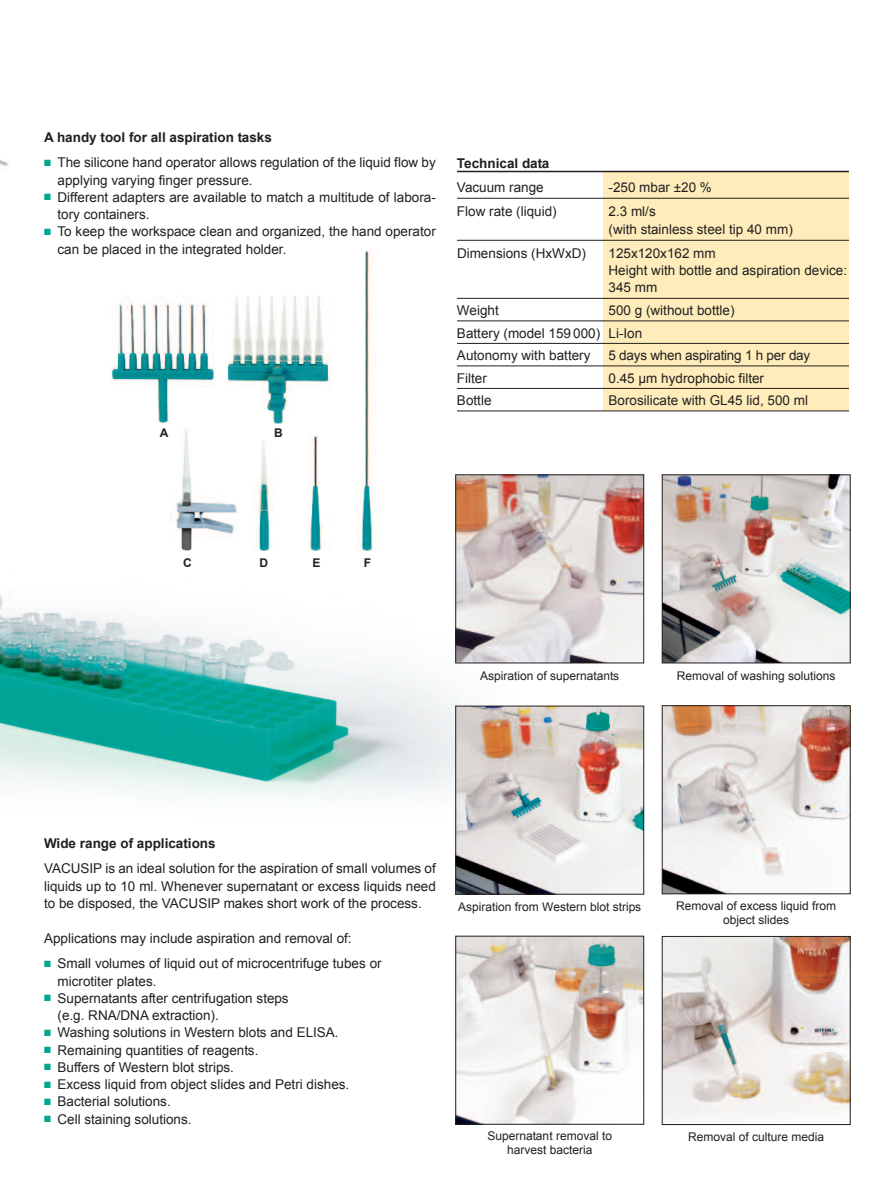
<style>
.page{position:relative;width:893px;height:1187px;background:#fff}
.page>*{position:absolute;margin:0;border:0;box-sizing:border-box;transform-origin:0 0}
.t1{font:13.5px/17.2px "Arial";color:#231f20}
.t2{font:700 13.5px "Arial";color:#231f20}
.t3{font:12px/14.5px "Arial";color:#231f20;text-align:center}
.t4{font:700 12px "Arial";color:#231f20}
.s1{color:#00a78e}
</style>
<div class="page">
<img style="left:0;top:160px;width:662px;height:965px">
<img style="left:664px;top:938px;width:184px;height:180px">
<div style="left:662px;top:936px;width:188px;height:188px;border:1px solid #231f20"></div>
<div style="left:603px;top:172px;width:246px;height:238px;background:#feedbb"></div>
<hr style="left:457px;top:171px;width:392px;height:1px;background:#231f20">
<hr style="left:457px;top:198px;width:392px;height:1px;background:#231f20">
<hr style="left:457px;top:240px;width:392px;height:1px;background:#231f20">
<hr style="left:457px;top:298px;width:392px;height:1px;background:#231f20">
<hr style="left:457px;top:320px;width:392px;height:1px;background:#231f20">
<hr style="left:457px;top:343px;width:392px;height:1px;background:#231f20">
<hr style="left:457px;top:365px;width:392px;height:1px;background:#231f20">
<hr style="left:457px;top:388px;width:392px;height:1px;background:#231f20">
<hr style="left:457px;top:410px;width:392px;height:1px;background:#231f20">
<img style="left:457px;top:937px;width:185px;height:185px">
<div style="left:455px;top:935px;width:189px;height:189px;border:1px solid #231f20"></div>
<img style="left:457px;top:476px;width:185px;height:185px">
<div style="left:455px;top:474px;width:189px;height:189px;border:1px solid #231f20"></div>
<img style="left:457px;top:707px;width:185px;height:185px">
<div style="left:455px;top:705px;width:189px;height:189px;border:1px solid #231f20"></div>
<img style="left:664px;top:476px;width:184px;height:185px">
<div style="left:662px;top:474px;width:188px;height:189px;border:1px solid #231f20"></div>
<img style="left:664px;top:707px;width:184px;height:185px">
<div style="left:662px;top:705px;width:188px;height:189px;border:1px solid #231f20"></div>
<img style="left:77px;top:239px;width:334px;height:328px">
<p class="t2" style="left:44px;top:129px;width:229px">A handy tool for all aspiration tasks</p>
<p class="t1" style="left:58px;top:154px;width:380px;text-indent:-14px"><span class="s1">■</span> The silicone hand operator allows regulation of the liquid flow by applying varying finger pressure.</p>
<p class="t1" style="left:58px;top:188px;width:380px;text-indent:-14px"><span class="s1">■</span> Different adapters are available to match a multitude of labora&shy;tory containers.</p>
<p class="t1" style="left:58px;top:223px;width:380px;text-indent:-14px"><span class="s1">■</span> To keep the workspace clean and organized, the hand operator can be placed in the integrated holder.</p>
<p class="t4" style="left:160px;top:426px;width:10px">A</p>
<p class="t4" style="left:274px;top:426px;width:10px">B</p>
<p class="t2" style="left:457px;top:156px;width:94px">Technical data</p>
<p class="t1" style="left:457px;top:179px;width:88px">Vacuum range</p>
<p class="t1" style="left:608px;top:179px;width:105px">-250 mbar ±20 %</p>
<p class="t1" style="left:457px;top:203px;width:101px">Flow rate (liquid)</p>
<p class="t1" style="left:608px;top:202px;width:186px;line-height:18px">2.3 ml/s<br>(with stainless steel tip 40 mm)</p>
<p class="t1" style="left:457px;top:245px;width:130px">Dimensions (HxWxD)</p>
<p class="t1" style="left:608px;top:245px;width:240px">125x120x162 mm<br>Height with bottle and aspiration device:<br>345 mm</p>
<p class="t1" style="left:457px;top:302px;width:43px">Weight</p>
<p class="t1" style="left:457px;top:299px;width:279px;line-height:22.5px;text-indent:151px">500 g (without bottle)<br>Battery (model 159 000) Li-Ion<br>Autonomy with battery</p>
<p class="t1" style="left:608px;top:347px;width:203px">5 days when aspirating 1 h per day</p>
<p class="t1" style="left:457px;top:369px;width:31px">Filter</p>
<p class="t1" style="left:608px;top:369px;width:157px">0.45 µm hydrophobic filter</p>
<p class="t1" style="left:457px;top:392px;width:36px">Bottle</p>
<p class="t1" style="left:608px;top:392px;width:201px">Borosilicate with GL45 lid, 500 ml</p>
<p class="t4" style="left:183px;top:556px;width:10px">C</p>
<p class="t4" style="left:260px;top:556px;width:10px">D</p>
<p class="t4" style="left:313px;top:556px;width:10px">E</p>
<p class="t4" style="left:364px;top:556px;width:9px">F</p>
<p class="t3" style="left:480px;top:668px;width:141px">Aspiration of supernatants</p>
<p class="t3" style="left:677px;top:668px;width:160px">Removal of washing solutions</p>
<p class="t2" style="left:44px;top:835px;width:173px">Wide range of applications</p>
<p class="t1" style="left:44px;top:860px;width:393px;text-align:justify">VACUSIP is an ideal solution for the aspiration of small volumes of liquids up to 10 ml. Whenever supernatant or excess liquids need to be disposed, the VACUSIP makes short work of the process.</p>
<p class="t1" style="left:44px;top:929px;width:309px">Applications may include aspiration and removal of:</p>
<p class="t1" style="left:58px;top:954px;width:326px;text-indent:-14px"><span class="s1">■</span> Small volumes of liquid out of microcentrifuge tubes or microtiter plates.</p>
<p class="t1" style="left:58px;top:989px;width:233px;text-indent:-14px"><span class="s1">■</span> Supernatants after centrifugation steps (e.g. RNA/DNA extraction).</p>
<p class="t1" style="left:44px;top:1023px;width:296px"><span class="s1">■</span> Washing solutions in Western blots and ELISA.</p>
<p class="t1" style="left:44px;top:1041px;width:216px"><span class="s1">■</span> Remaining quantities of reagents.</p>
<p class="t1" style="left:44px;top:1058px;width:191px"><span class="s1">■</span> Buffers of Western blot strips.</p>
<p class="t1" style="left:44px;top:1075px;width:307px"><span class="s1">■</span> Excess liquid from object slides and Petri dishes.</p>
<p class="t1" style="left:44px;top:1092px;width:128px"><span class="s1">■</span> Bacterial solutions.</p>
<p class="t1" style="left:44px;top:1110px;width:149px"><span class="s1">■</span> Cell staining solutions.</p>
<p class="t3" style="left:458px;top:899px;width:184px">Aspiration from Western blot strips</p>
<p class="t3" style="left:676px;top:898px;width:162px">Removal of excess liquid from object slides</p>
<p class="t3" style="left:487px;top:1129px;width:126px;line-height:13.5px">Supernatant removal to harvest bacteria</p>
<p class="t3" style="left:688px;top:1129px;width:138px">Removal of culture media</p>
</div>
